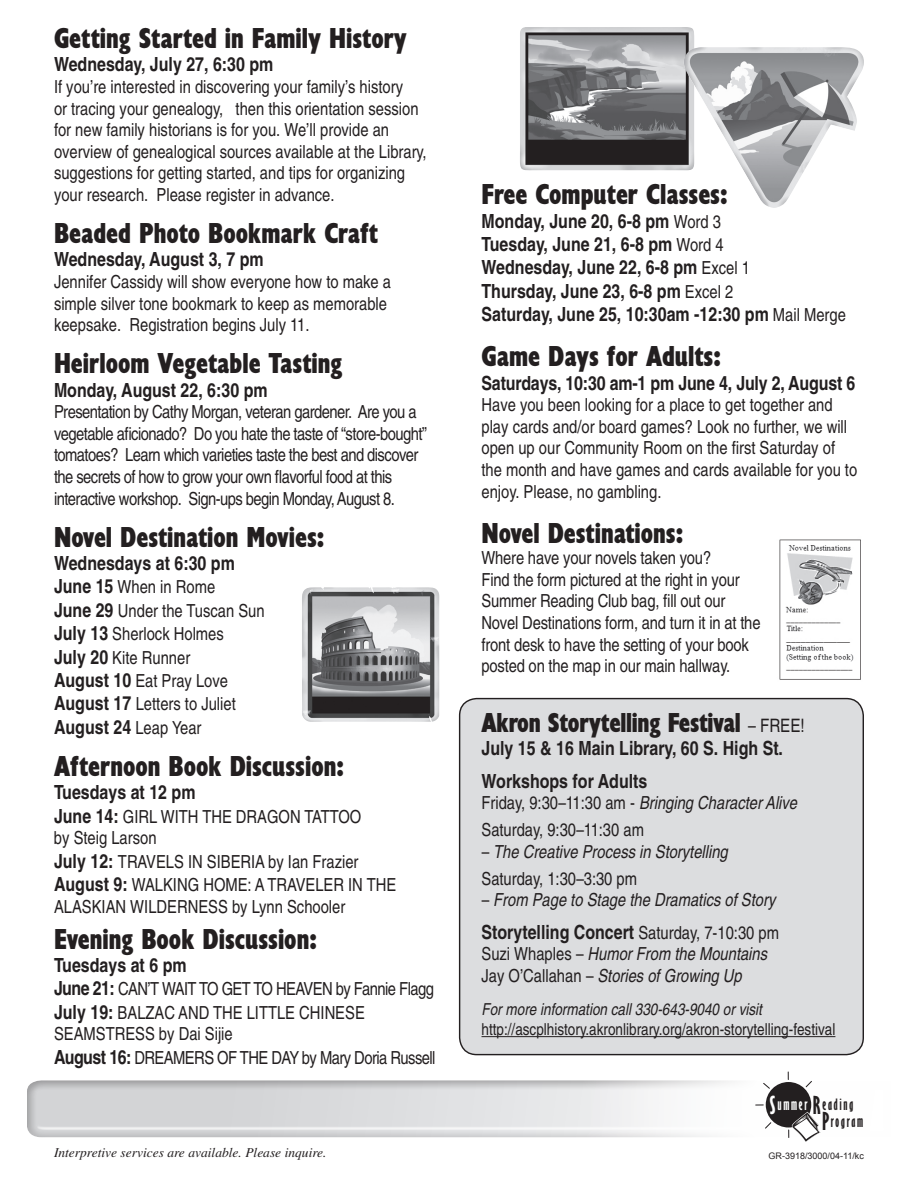
<style>
.page{position:relative;width:918px;height:1188px;background:#fff}
.page>*{position:absolute;margin:0;border:0;box-sizing:border-box;transform-origin:0 0}
.t1{font:30px "Classical Sans Ex Bd Cond DTC";color:#231f20;scale:.9 1}
.t2{font:28.5px "Classical Sans Ex Bd Cond DTC";letter-spacing:-.01em;color:#231f20;scale:.9 1}
.t3{font:700 condensed 19.5px/23.4px "Helvetica";color:#231f20}
.t4{font:condensed 18px/21.6px "Helvetica";color:#231f20}
.t5{font:condensed 18px/21.6px "Helvetica";letter-spacing:-.03em;color:#231f20}
.t6{font:italic condensed 18px/27px "Helvetica";color:#231f20}
.t7{font:17.25px/16.5px "Classical Sans Ex Cond DTC";color:#231f20}
.t8{font:condensed 16.5px "Helvetica";color:#231f20}
.t9{font:italic condensed 16.5px "Helvetica";color:#231f20}
.t10{font:italic 13.5px "Times";color:#231f20}
.t11{font:9px "Arial";color:#231f20}
.s1{font-weight:700;font-size:19.5px}
.s2{font-weight:400;font-size:18px}
.s3{font-family:"Helvetica";font-stretch:condensed;font-size:18.6px}
.s4{font-style:italic}
.s5{font-style:normal}
.s6{font-size:27.3px;color:#fff}
.s7{color:#fff}
.s8{font-size:27.3px}
</style>
<div class="page">
<div style="left:26px;top:1079px;width:865px;height:60px;background:#231f20;opacity:.75"></div>
<div style="left:460px;top:699px;width:403px;height:356px;background:#dcdddf;border-radius:17px"></div>
<img style="left:779px;top:539px;width:82px;height:141px">
<img style="left:302px;top:587px;width:137px;height:135px">
<img style="left:520px;top:27px;width:174px;height:144px">
<img style="left:684px;top:47px;width:180px;height:161px">
<div style="left:766px;top:1082px;width:45px;height:46px;background:#231f20;border-radius:50%"></div>
<svg style="left:762px;top:1082px;width:9px;height:8px"></svg>
<svg style="left:805px;top:1080px;width:8px;height:8px"></svg>
<svg style="left:764px;top:1121px;width:8px;height:9px"></svg>
<svg style="left:756px;top:1104px;width:7px;height:2px"></svg>
<svg style="left:788px;top:1112px;width:33px;height:30px"></svg>
<hr style="left:482px;top:1036px;width:353px;height:1px;background:#231f20">
<h1 class="t1" style="left:54px;top:22px;width:394px">Getting Started in Family History</h1>
<p class="t3" style="left:54px;top:52px;width:221px">Wednesday, July 27, 6:30 pm</p>
<p class="t4" style="left:54px;top:76px;width:374px">If you’re interested in discovering your family’s history<br>or tracing your genealogy, then this orientation session for new family historians is for you. We’ll provide an overview of genealogical sources available at the Library, suggestions for getting started, and tips for organizing your research. Please register in advance.</p>
<h1 class="t1" style="left:54px;top:217px;width:362px">Beaded Photo Bookmark Craft</h1>
<p class="t3" style="left:54px;top:247px;width:211px">Wednesday, August 3, 7 pm</p>
<p class="t4" style="left:54px;top:271px;width:339px">Jennifer Cassidy will show everyone how to make a simple silver tone bookmark to keep as memorable keepsake. Registration begins July 11.</p>
<h1 class="t1" style="left:54px;top:347px;width:322px">Heirloom Vegetable Tasting</h1>
<p class="t3" style="left:54px;top:378px;width:215px">Monday, August 22, 6:30 pm</p>
<p class="t5" style="left:54px;top:401px;width:374px">Presentation by Cathy Morgan, veteran gardener. Are you a vegetable aficionado? Do you hate the taste of “store-bought” tomatoes? Learn which varieties taste the best and discover the secrets of how to grow your own flavorful food at this interactive workshop. Sign-ups begin Monday, August 8.</p>
<h1 class="t1" style="left:54px;top:520px;width:302px">Novel Destination Movies:</h1>
<p class="t3" style="left:54px;top:551px;width:182px">Wednesdays at 6:30 pm</p>
<p class="t4" style="left:54px;top:575px;width:212px;line-height:23.4px"><span class="s1">June 15</span> When in Rome<br><span class="s1">June 29</span> Under the Tuscan Sun<br><span class="s1">July 13</span> Sherlock Holmes<br><span class="s1">July 20</span> Kite Runner<br><span class="s1">August 10</span> Eat Pray Love<br><span class="s1">August 17</span> Letters to Juliet</p>
<p class="t3" style="left:54px;top:715px;width:149px">August 24 <span class="s2">Leap Year</span></p>
<h1 class="t1" style="left:54px;top:750px;width:324px">Afternoon Book Discussion:</h1>
<p class="t3" style="left:54px;top:780px;width:143px">Tuesdays at 12 pm</p>
<p class="t4" style="left:54px;top:805px;width:309px"><span class="s1">June 14:</span> GIRL WITH THE DRAGON TATTOO by Steig Larson</p>
<p class="t4" style="left:54px;top:849px;width:344px;line-height:23.4px"><span class="s1">July 12:</span> TRAVELS IN SIBERIA by Ian Frazier<br><span class="s1">August 9:</span> WALKING HOME: A TRAVELER IN THE</p>
<p class="t4" style="left:54px;top:895px;width:293px">ALASKIAN WILDERNESS by Lynn Schooler</p>
<h1 class="t1" style="left:54px;top:922px;width:294px">Evening Book Discussion:</h1>
<p class="t3" style="left:54px;top:953px;width:134px">Tuesdays at 6 pm</p>
<p class="t5" style="left:54px;top:977px;width:381px;line-height:23.4px"><span class="s1">June 21:</span> CAN’T WAIT TO GET TO HEAVEN by Fannie Flagg<br><span class="s1">July 19:</span> BALZAC AND THE LITTLE CHINESE</p>
<p class="t5" style="left:54px;top:1022px;width:383px;line-height:23.4px">SEAMSTRESS by Dai Sijie<br><span class="s1">August 16:</span> DREAMERS OF THE DAY by Mary Doria Russell</p>
<p class="t10" style="left:54px;top:1145px;width:274px">Interpretive services are available. Please inquire.</p>
<h1 class="t1" style="left:482px;top:178px;width:275px">Free Computer Classes:</h1>
<p class="t3" style="left:482px;top:209px;width:366px">Monday, June 20, 6-8 pm <span class="s2">Word 3<br></span>Tuesday, June 21, 6-8 pm <span class="s2">Word 4<br></span>Wednesday, June 22, 6-8 pm <span class="s2">Excel 1<br></span>Thursday, June 23, 6-8 pm <span class="s2">Excel 2<br></span>Saturday, June 25, 10:30am -12:30 pm <span class="s2">Mail Merge</span></p>
<h1 class="t1" style="left:482px;top:340px;width:268px">Game Days for Adults:</h1>
<p class="t3" style="left:482px;top:371px;width:375px">Saturdays, 10:30 am-1 pm June 4, July 2, August 6</p>
<p class="t4" style="left:482px;top:394px;width:377px">Have you been looking for a place to get together and play cards and/or board games? Look no further, we will open up our Community Room on the first Saturday of the month and have games and cards available for you to enjoy. Please, no gambling.</p>
<h1 class="t1" style="left:482px;top:516px;width:226px">Novel Destinations:</h1>
<p class="t4" style="left:481px;top:547px;width:281px">Where have your novels taken you?<br>Find the form pictured at the right in your Summer Reading Club bag, fill out our Novel Destinations form, and turn it in at the front desk to have the setting of your book posted on the map in our main hallway.</p>
<h2 class="t2" style="left:482px;top:707px;width:361px">Akron Storytelling Festival <span class="s3">– FREE!</span></h2>
<p class="t3" style="left:482px;top:732px;width:303px;line-height:32.4px">July 15 &amp; 16 Main Library, 60 S. High St.<br>Workshops for Adults</p>
<p class="t4" style="left:482px;top:789px;width:317px;line-height:27px">Friday, 9:30–11:30 am - <span class="s4">Bringing Character Alive<br></span>Saturday, 9:30–11:30 am</p>
<p class="t6" style="left:482px;top:838px;width:248px"><span class="s5">–</span> The Creative Process in Storytelling<br><span class="s5">Saturday, 1:30–3:30 pm</span></p>
<p class="t6" style="left:482px;top:886px;width:295px"><span class="s5">–</span> From Page to Stage the Dramatics of Story</p>
<p class="t3" style="left:482px;top:920px;width:299px">Storytelling Concert <span class="s2">Saturday, 7-10:30 pm</span></p>
<p class="t6" style="left:481px;top:943px;width:287px;line-height:21.6px"><span class="s5">Suzi Whaples –</span> Humor From the Mountains<br><span class="s5">Jay O’Callahan –</span> Stories of Growing Up</p>
<p class="t9" style="left:482px;top:1000px;width:282px">For more information call 330-643-9040 or visit</p>
<p class="t8" style="left:482px;top:1020px;width:355px">http://ascplhistory.akronlibrary.org/akron-storytelling-festival</p>
<p class="t7" style="left:821px;top:1096px;width:44px;text-indent:-53px"><span class="s6">S</span><span class="s7">ummer</span> <span class="s8">R</span>eading<br><span class="s8">P</span>rogram</p>
<p class="t11" style="left:769px;top:1150px;width:97px">GR-3918/3000/04-11/kc</p>
</div>
